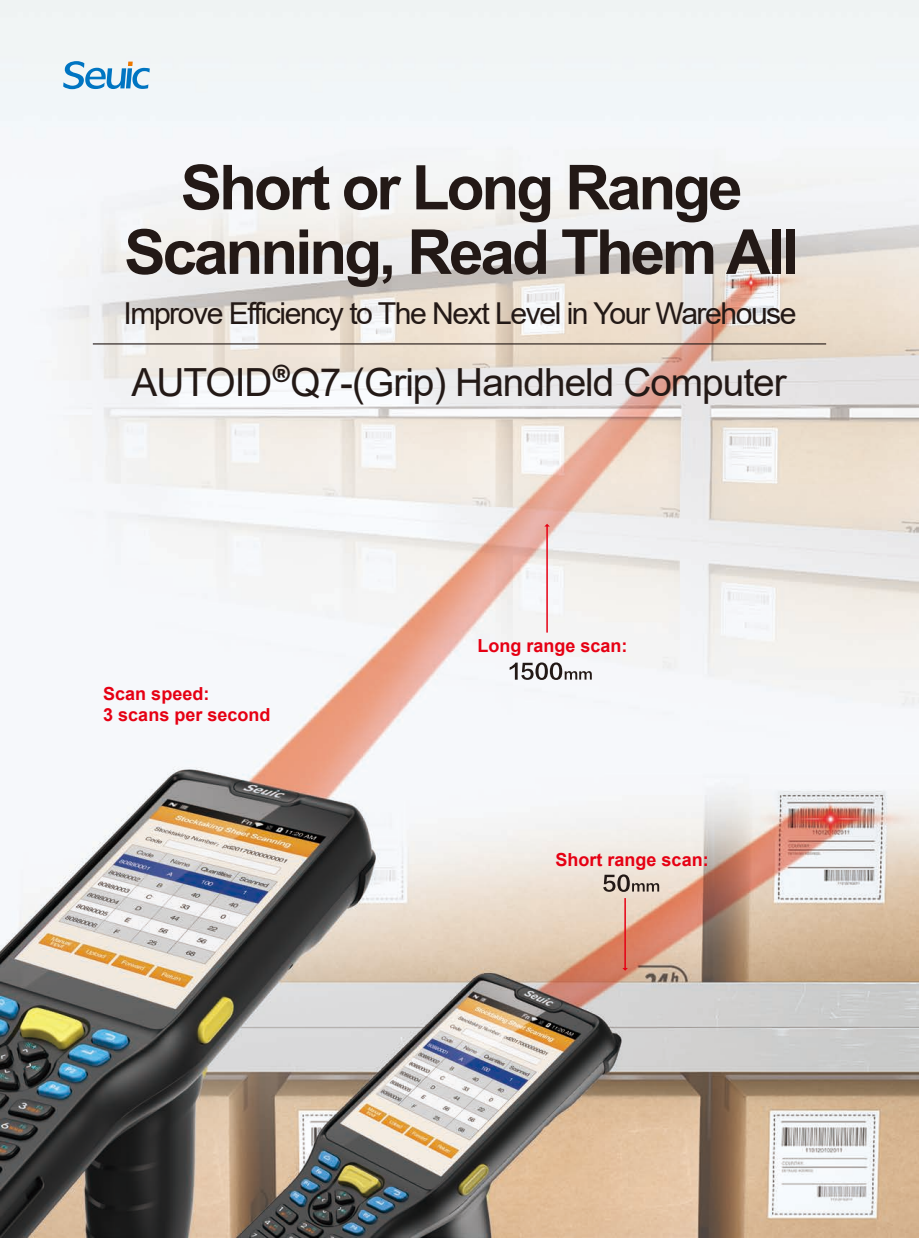
<style>
.page{position:relative;width:919px;height:1238px;background:#fff}
.page>*{position:absolute;margin:0;border:0;box-sizing:border-box;transform-origin:0 0}
.t1{font:700 62.1px/64.5px "Arial";letter-spacing:-.05em;color:#231916;text-align:center}
.t2{font:38.7px "Arial";letter-spacing:-.025em;color:#231916}
.t3{font:30.15px "Arial";letter-spacing:-.05em;color:#231916}
.t4{font:700 18px/21.6px "Arial";color:#e60013}
.s1{font-family:"Source Han Sans SC";font-weight:700}
</style>
<div class="page">
<img style="left:0;top:0;width:918px;height:1237px">
<svg style="left:63px;top:61px;width:87px;height:28px"></svg>
<svg style="left:509px;top:662px;width:82px;height:18px"></svg>
<svg style="left:603px;top:874px;width:56px;height:17px"></svg>
<hr style="left:93px;top:343px;width:733px;height:1px;background:#231916">
<hr style="left:546px;top:526px;width:2px;height:106px;background:#e60013">
<hr style="left:624px;top:898px;width:2px;height:71px;background:#e60013">
<svg style="left:544px;top:523px;width:6px;height:3px"></svg>
<svg style="left:622px;top:967px;width:6px;height:3px"></svg>
<h1 class="t1" style="left:124px;top:156px;width:676px">Short or Long Range<br>Scanning, Read Them All</h1>
<h3 class="t3" style="left:123px;top:293px;width:674px">Improve Efficiency to The Next Level in Your Warehouse</h3>
<h2 class="t2" style="left:132px;top:355px;width:656px">AUTOID<span class="s1">®</span>Q7-(Grip) Handheld Computer</h2>
<p class="t4" style="left:103px;top:682px;width:169px">Scan speed:<br>3 scans per second</p>
<p class="t4" style="left:477px;top:635px;width:152px">Long range scan:</p>
<p class="t4" style="left:555px;top:848px;width:155px">Short range scan:</p>
</div>
